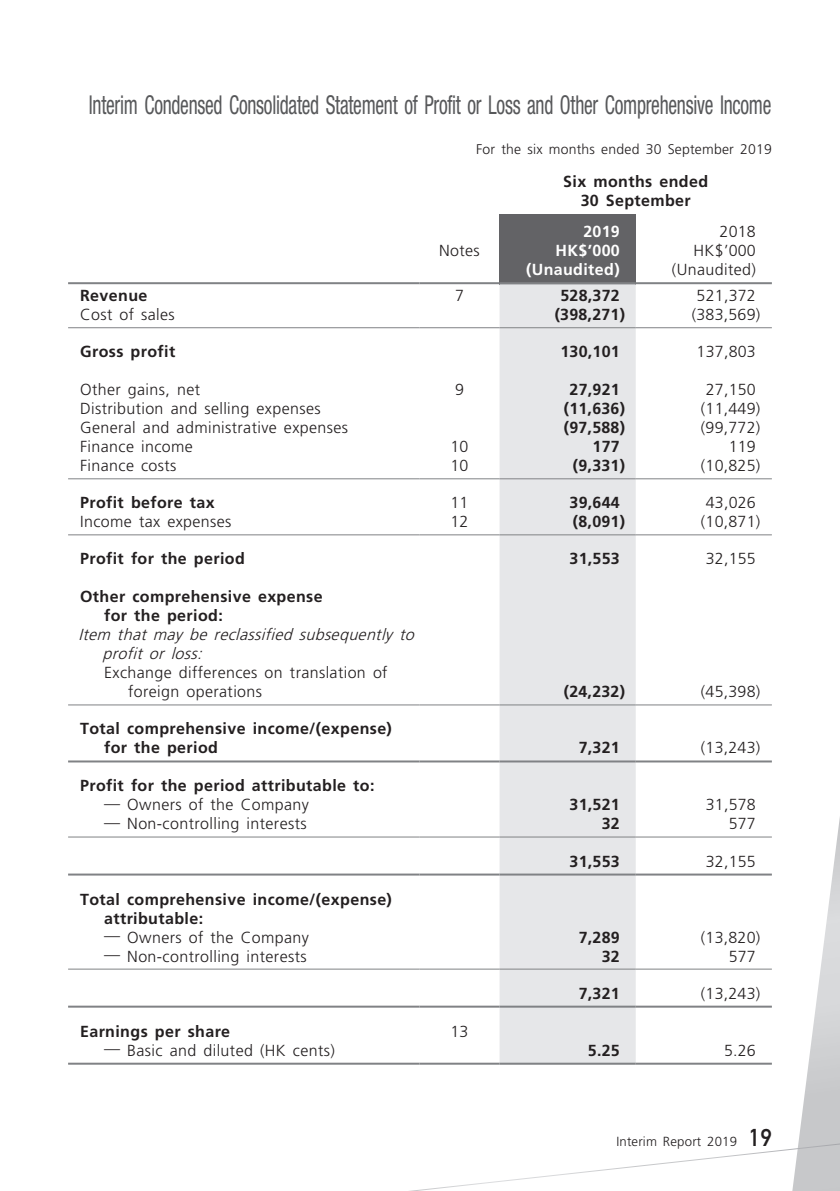
<style>
.page{position:relative;width:840px;height:1191px;background:#fff}
.page>*{position:absolute;margin:0;border:0;box-sizing:border-box;transform-origin:0 0}
.t1{font:condensed 26px "Helvetica Neue LT Std";letter-spacing:-.015em;color:#57585a;scale:.75 1}
._15_Table_Stub{font:300 16px/19px "Frutiger LT Std";letter-spacing:.025em;color:#231f20}
._15_Table_Stub-2{font:700 16px/19px "Frutiger LT Std";letter-spacing:.025em;color:#231f20}
._01_Body_Text{font:300 16px "Frutiger LT Std";letter-spacing:.015em;color:#231f20}
._01_Body_Text-2{font:700 16px/19px "Frutiger LT Std";letter-spacing:.015em;color:#231f20;text-align:center}
._15_Table_Stub-3{font:italic 300 16px/19px "Frutiger LT Std";color:#231f20}
._01_Body_Text-3{font:700 16px "Frutiger LT Std";letter-spacing:.025em;color:#fff}
._12___P2{font:300 16px "Frutiger LT Std";letter-spacing:.015em;color:#231f20}
.t2{font:300 14px "Frutiger LT Std";letter-spacing:.015em;color:#231f20}
.t3{font:300 13.2px "Frutiger LT Std";letter-spacing:.015em;color:#231f20}
.s1{font-family:"DIN Mittelschrift Std";font-weight:400;font-size:24px}
</style>
<div class="page">
<svg style="left:158px;top:592px;width:681px;height:599px"></svg>
<div style="left:499px;top:214px;width:136px;height:25px;background:#636366"></div>
<div style="left:499px;top:239px;width:136px;height:19px;background:#636366"></div>
<div style="left:499px;top:258px;width:136px;height:19px;background:#636366"></div>
<div style="left:499px;top:277px;width:136px;height:7px;background:#636366"></div>
<div style="left:499px;top:284px;width:136px;height:778px;background:#e6e7e9"></div>
<hr style="left:68px;top:282px;width:351px;height:2px;background:#808285">
<hr style="left:419px;top:282px;width:80px;height:2px;background:#808285">
<hr style="left:499px;top:282px;width:136px;height:2px;background:#808285">
<hr style="left:635px;top:282px;width:136px;height:2px;background:#808285">
<hr style="left:68px;top:327px;width:351px;height:1px;background:#808285">
<hr style="left:419px;top:327px;width:80px;height:1px;background:#808285">
<hr style="left:499px;top:327px;width:136px;height:1px;background:#808285">
<hr style="left:635px;top:327px;width:136px;height:1px;background:#808285">
<hr style="left:68px;top:478px;width:351px;height:1px;background:#808285">
<hr style="left:419px;top:478px;width:80px;height:1px;background:#808285">
<hr style="left:499px;top:478px;width:136px;height:1px;background:#808285">
<hr style="left:635px;top:478px;width:136px;height:1px;background:#808285">
<hr style="left:68px;top:534px;width:351px;height:1px;background:#808285">
<hr style="left:419px;top:534px;width:80px;height:1px;background:#808285">
<hr style="left:499px;top:534px;width:136px;height:1px;background:#808285">
<hr style="left:635px;top:534px;width:136px;height:1px;background:#808285">
<hr style="left:68px;top:704px;width:351px;height:1px;background:#808285">
<hr style="left:419px;top:704px;width:80px;height:1px;background:#808285">
<hr style="left:499px;top:704px;width:136px;height:1px;background:#808285">
<hr style="left:635px;top:704px;width:136px;height:1px;background:#808285">
<hr style="left:68px;top:760px;width:351px;height:2px;background:#808285">
<hr style="left:419px;top:760px;width:80px;height:2px;background:#808285">
<hr style="left:499px;top:760px;width:136px;height:2px;background:#808285">
<hr style="left:635px;top:760px;width:136px;height:2px;background:#808285">
<hr style="left:68px;top:836px;width:351px;height:1px;background:#808285">
<hr style="left:419px;top:836px;width:80px;height:1px;background:#808285">
<hr style="left:499px;top:836px;width:136px;height:1px;background:#808285">
<hr style="left:635px;top:836px;width:136px;height:1px;background:#808285">
<hr style="left:68px;top:873px;width:351px;height:2px;background:#808285">
<hr style="left:419px;top:873px;width:80px;height:2px;background:#808285">
<hr style="left:499px;top:873px;width:136px;height:2px;background:#808285">
<hr style="left:635px;top:873px;width:136px;height:2px;background:#808285">
<hr style="left:68px;top:968px;width:351px;height:1px;background:#808285">
<hr style="left:419px;top:968px;width:80px;height:1px;background:#808285">
<hr style="left:499px;top:968px;width:136px;height:1px;background:#808285">
<hr style="left:635px;top:968px;width:136px;height:1px;background:#808285">
<hr style="left:68px;top:1005px;width:351px;height:2px;background:#808285">
<hr style="left:419px;top:1005px;width:80px;height:2px;background:#808285">
<hr style="left:499px;top:1005px;width:136px;height:2px;background:#808285">
<hr style="left:635px;top:1005px;width:136px;height:2px;background:#808285">
<hr style="left:68px;top:1062px;width:351px;height:2px;background:#808285">
<hr style="left:419px;top:1062px;width:80px;height:2px;background:#808285">
<hr style="left:499px;top:1062px;width:136px;height:2px;background:#808285">
<hr style="left:635px;top:1062px;width:136px;height:2px;background:#808285">
<h1 class="t1" style="left:89px;top:89px;width:911px">Interim Condensed Consolidated Statement of Profit or Loss and Other Comprehensive Income</h1>
<p class="t2" style="left:476px;top:141px;width:297px">For the six months ended 30 September 2019</p>
<p class="_01_Body_Text-2" style="left:563px;top:172px;width:146px">Six months ended<br>30 September</p>
<p class="_01_Body_Text-3" style="left:583px;top:222px;width:38px">2019</p>
<p class="_01_Body_Text" style="left:719px;top:222px;width:38px">2018</p>
<p class="_01_Body_Text" style="left:439px;top:241px;width:42px">Notes</p>
<p class="_01_Body_Text-3" style="left:555px;top:241px;width:66px">HK$’000</p>
<p class="_01_Body_Text" style="left:693px;top:241px;width:64px">HK$’000</p>
<p class="_01_Body_Text-3" style="left:525px;top:260px;width:95px">(Unaudited)</p>
<p class="_01_Body_Text" style="left:671px;top:260px;width:85px">(Unaudited)</p>
<p class="_15_Table_Stub-2" style="left:80px;top:286px;width:69px">Revenue</p>
<p class="_01_Body_Text" style="left:455px;top:286px;width:10px">7</p>
<p class="_01_Body_Text-2" style="left:560px;top:286px;width:61px">528,372</p>
<p class="_01_Body_Text" style="left:696px;top:286px;width:61px">521,372</p>
<p class="_15_Table_Stub" style="left:80px;top:305px;width:96px">Cost of sales</p>
<p class="_01_Body_Text-2" style="left:554px;top:305px;width:72px">(398,271)</p>
<p class="_01_Body_Text" style="left:691px;top:305px;width:70px">(383,569)</p>
<p class="_15_Table_Stub-2" style="left:80px;top:342px;width:97px">Gross profit</p>
<p class="_01_Body_Text-2" style="left:560px;top:342px;width:61px">130,101</p>
<p class="_01_Body_Text" style="left:696px;top:343px;width:61px">137,803</p>
<p class="_15_Table_Stub" style="left:80px;top:380px;width:121px">Other gains, net</p>
<p class="_01_Body_Text" style="left:455px;top:381px;width:10px">9</p>
<p class="_01_Body_Text-2" style="left:569px;top:380px;width:52px">27,921</p>
<p class="_01_Body_Text" style="left:705px;top:381px;width:52px">27,150</p>
<p class="_15_Table_Stub" style="left:80px;top:399px;width:242px">Distribution and selling expenses</p>
<p class="_01_Body_Text-2" style="left:563px;top:399px;width:63px">(11,636)</p>
<p class="_01_Body_Text" style="left:700px;top:400px;width:61px">(11,449)</p>
<p class="_15_Table_Stub" style="left:80px;top:418px;width:269px">General and administrative expenses</p>
<p class="_01_Body_Text-2" style="left:563px;top:418px;width:63px">(97,588)</p>
<p class="_01_Body_Text" style="left:700px;top:419px;width:61px">(99,772)</p>
<p class="_15_Table_Stub" style="left:80px;top:437px;width:114px">Finance income</p>
<p class="_12___P2" style="left:450px;top:438px;width:20px">10</p>
<p class="_01_Body_Text-2" style="left:592px;top:437px;width:29px">177</p>
<p class="_01_Body_Text" style="left:728px;top:438px;width:29px">119</p>
<p class="_15_Table_Stub" style="left:80px;top:456px;width:98px">Finance costs</p>
<p class="_12___P2" style="left:450px;top:457px;width:20px">10</p>
<p class="_01_Body_Text-2" style="left:572px;top:456px;width:54px">(9,331)</p>
<p class="_01_Body_Text" style="left:700px;top:457px;width:61px">(10,825)</p>
<p class="_15_Table_Stub-2" style="left:80px;top:493px;width:136px">Profit before tax</p>
<p class="_12___P2" style="left:450px;top:494px;width:20px">11</p>
<p class="_01_Body_Text-2" style="left:569px;top:493px;width:52px">39,644</p>
<p class="_01_Body_Text" style="left:705px;top:494px;width:52px">43,026</p>
<p class="_15_Table_Stub" style="left:80px;top:512px;width:153px">Income tax expenses</p>
<p class="_12___P2" style="left:450px;top:513px;width:20px">12</p>
<p class="_01_Body_Text-2" style="left:572px;top:512px;width:54px">(8,091)</p>
<p class="_01_Body_Text" style="left:700px;top:513px;width:61px">(10,871)</p>
<p class="_15_Table_Stub-2" style="left:80px;top:549px;width:166px">Profit for the period</p>
<p class="_01_Body_Text-2" style="left:569px;top:549px;width:52px">31,553</p>
<p class="_01_Body_Text" style="left:705px;top:550px;width:52px">32,155</p>
<p class="_15_Table_Stub-2" style="left:104px;top:587px;width:220px;text-indent:-24px">Other comprehensive expense for the period:</p>
<p class="_15_Table_Stub-3" style="left:102px;top:625px;width:317px;text-indent:-24px">Item that may be reclassified subsequently to profit or loss:</p>
<p class="_15_Table_Stub" style="left:128px;top:663px;width:261px;text-indent:-24px">Exchange differences on translation of foreign operations</p>
<p class="_01_Body_Text-2" style="left:563px;top:682px;width:63px">(24,232)</p>
<p class="_01_Body_Text" style="left:700px;top:683px;width:61px">(45,398)</p>
<p class="_15_Table_Stub-2" style="left:104px;top:719px;width:289px;text-indent:-24px">Total comprehensive income/(expense) for the period</p>
<p class="_01_Body_Text-2" style="left:578px;top:738px;width:42px">7,321</p>
<p class="_01_Body_Text" style="left:700px;top:739px;width:61px">(13,243)</p>
<p class="_15_Table_Stub-2" style="left:80px;top:776px;width:296px">Profit for the period attributable to:</p>
<p class="_15_Table_Stub" style="left:104px;top:795px;width:206px">— Owners of the Company</p>
<p class="_01_Body_Text-2" style="left:569px;top:795px;width:52px">31,521</p>
<p class="_01_Body_Text" style="left:705px;top:796px;width:52px">31,578</p>
<p class="_15_Table_Stub" style="left:104px;top:814px;width:204px">— Non-controlling interests</p>
<p class="_01_Body_Text-2" style="left:601px;top:814px;width:20px">32</p>
<p class="_01_Body_Text" style="left:728px;top:815px;width:29px">577</p>
<p class="_01_Body_Text-2" style="left:569px;top:851px;width:52px">31,553</p>
<p class="_01_Body_Text" style="left:705px;top:852px;width:52px">32,155</p>
<p class="_15_Table_Stub-2" style="left:104px;top:889px;width:289px;text-indent:-24px">Total comprehensive income/(expense) attributable:</p>
<p class="_15_Table_Stub" style="left:104px;top:927px;width:206px">— Owners of the Company</p>
<p class="_01_Body_Text-2" style="left:578px;top:927px;width:42px">7,289</p>
<p class="_01_Body_Text" style="left:700px;top:928px;width:61px">(13,820)</p>
<p class="_15_Table_Stub" style="left:104px;top:946px;width:204px">— Non-controlling interests</p>
<p class="_01_Body_Text-2" style="left:601px;top:946px;width:20px">32</p>
<p class="_01_Body_Text" style="left:728px;top:947px;width:29px">577</p>
<p class="_01_Body_Text-2" style="left:578px;top:983px;width:42px">7,321</p>
<p class="_01_Body_Text" style="left:700px;top:984px;width:61px">(13,243)</p>
<p class="_15_Table_Stub-2" style="left:80px;top:1021px;width:151px">Earnings per share</p>
<p class="_01_Body_Text" style="left:450px;top:1022px;width:20px">13</p>
<p class="_15_Table_Stub" style="left:104px;top:1040px;width:232px">— Basic and diluted (HK cents)</p>
<p class="_01_Body_Text-2" style="left:587px;top:1040px;width:33px">5.25</p>
<p class="_01_Body_Text" style="left:723px;top:1041px;width:33px">5.26</p>
<p class="t3" style="left:616px;top:1134px;width:157px">Interim Report 2019 <span class="s1">19</span></p>
</div>
